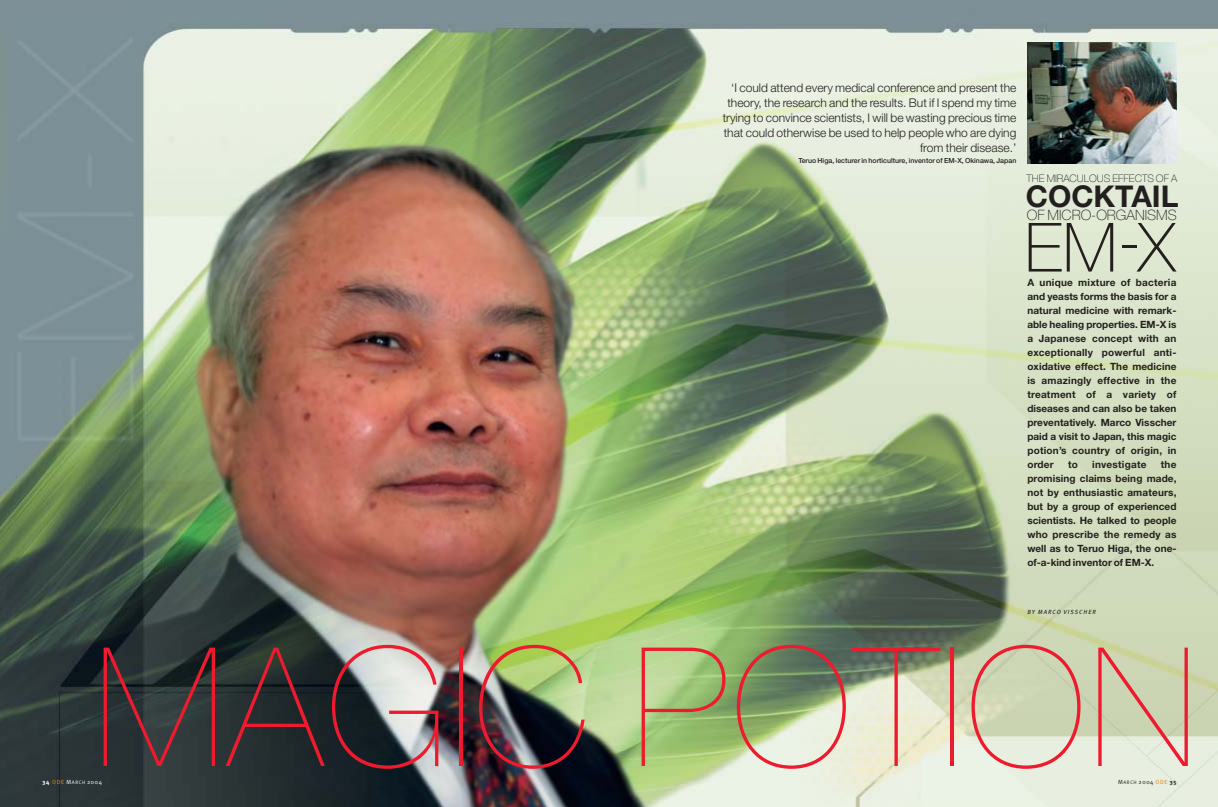
<style>
.page{position:relative;width:1218px;height:807px;background:#fff}
.page>*{position:absolute;margin:0;border:0;box-sizing:border-box;transform-origin:0 0}
.t1{font:200 165.8px "Helvetica Neue";letter-spacing:.02em;color:#ee1b2e}
.t2{font:100 68px "Helvetica Neue";color:#231f1f}
.t3{font:700 30px "Helvetica Neue";color:#231f1f}
.t4{font:100 14.3px "Helvetica Neue";color:#231f1f}
.t5{font:300 12px/15px "Helvetica Neue";color:#231f1f;text-align:right}
.t6{font:100 10.4px "Helvetica Neue";color:#231f1f}
.t7{font:700 10px/14px "Helvetica Neue";color:#231f1f;text-align:justify}
.t8{font:700 10px "Helvetica Neue";letter-spacing:.02em;color:#231f1f}
.t9{font:500 7px "Helvetica Neue";color:#231f1f}
.t10{font:italic 6px "Meta Plus";letter-spacing:.165em;color:#231f1f}
.t11{font:6px "Meta Plus Normal";letter-spacing:.105em;color:#fff}
.t12{font:6px "Meta Plus Normal";letter-spacing:.105em;color:#231f1f}
.s1{font-family:"Meta Plus";font-weight:700}
.s2{color:#e08619}
.s3{font-size:5px}
</style>
<div class="page">
<img style="left:0;top:0;width:1218px;height:807px">
<img style="left:1027px;top:43px;width:149px;height:121px">
<p class="t5" style="left:723px;top:82px;width:295px">‘I could attend every medical conference and present the theory, the research and the results. But if I spend my time trying to convince scientists, I will be wasting precious time that could otherwise be used to help people who are dying from their disease.’</p>
<p class="t9" style="left:798px;top:158px;width:220px">Teruo Higa, lecturer in horticulture, inventor of EM-X, Okinawa, Japan</p>
<p class="t6" style="left:1026px;top:175px;width:152px">THE MIRACULOUS EFFECTS OF A</p>
<h3 class="t3" style="left:1026px;top:186px;width:154px">COCKTAIL</h3>
<h3 class="t4" style="left:1027px;top:210px;width:151px">OF MICRO-ORGANISMS</h3>
<h2 class="t2" style="left:1024px;top:223px;width:153px">EM-X</h2>
<p class="t7" style="left:1027px;top:277px;width:151px">A unique mixture of bacteria and yeasts forms the basis for a natural medicine with remark&shy;able healing properties. EM-X is a Japanese concept with an exceptionally powerful anti&shy;oxidative effect. The medicine is amazingly effective in the treatment of a variety of diseases and can also be taken preventatively. Marco Visscher paid a visit to Japan, this magic potion’s country of origin, in order</p>
<p class="t7" style="left:1027px;top:459px;width:151px;text-indent:133px">the promising claims being made, not by enthusiastic amateurs, but by a group of experienced scientists. He talked to people who prescribe the remedy as well as to Teruo Higa, the one&shy;of-a-kind inventor of EM-X.</p>
<p class="t7" style="left:1068px;top:459px;width:11px">to</p>
<p class="t8" style="left:1092px;top:461px;width:56px">investigate</p>
<p class="t10" style="left:1027px;top:609px;width:70px">BY MARCO VISSCHER</p>
<h1 class="t1" style="left:95px;top:648px;width:1104px">MAGIC POTION</h1>
<p class="t11" style="left:43px;top:780px;width:61px"><span class="s1">34</span> <span class="s2">ODE</span> M<span class="s3">ARCH</span> 2004</p>
<p class="t12" style="left:1118px;top:780px;width:60px">M<span class="s3">ARCH</span> 2004 <span class="s2">ODE</span> <span class="s1">35</span></p>
</div>
